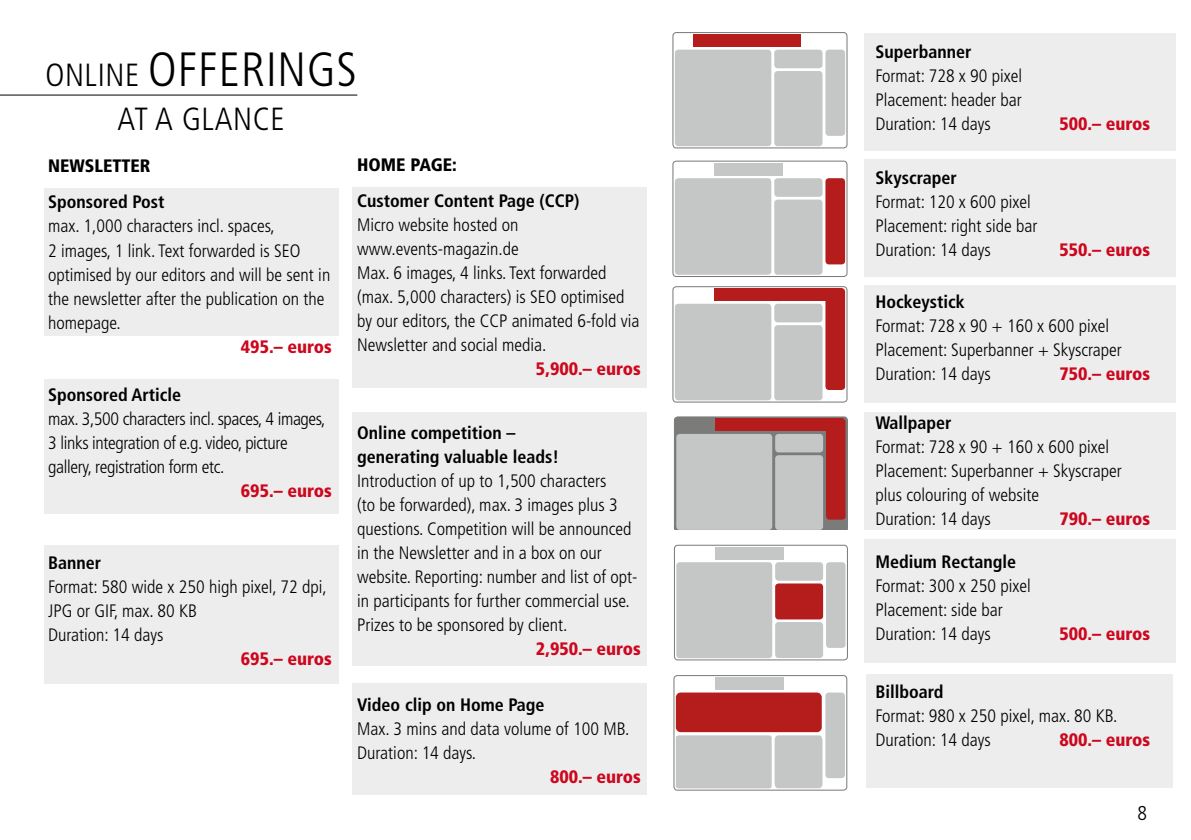
<style>
.page{position:relative;width:1191px;height:840px;background:#fff}
.page>*{position:absolute;margin:0;border:0;box-sizing:border-box;transform-origin:0 0}
.t1{font:300 condensed 48px "Frutiger";letter-spacing:.02em;color:#000}
.t2{font:300 condensed 32px "Frutiger";letter-spacing:.02em;color:#000}
.t3{font:300 condensed 20px "Frutiger";color:#000}
.t4{font:300 condensed 18px/24px "Frutiger";color:#000}
.t5{font:700 condensed 18px/24px "Frutiger";color:#000}
.t6{font:900 condensed 18px "Frutiger";color:#cd071e}
.t7{font:300 condensed 18px/24px "Frutiger";letter-spacing:-.02em;color:#000}
.t8{font:900 condensed 18px "Frutiger";color:#000}
.s1{font-size:32px}
</style>
<div class="page">
<div style="left:351px;top:683px;width:295px;height:111px;background:#ededee"></div>
<div style="left:351px;top:411px;width:295px;height:254px;background:#ededee"></div>
<div style="left:351px;top:187px;width:295px;height:200px;background:#ededee"></div>
<div style="left:44px;top:544px;width:295px;height:139px;background:#ededee"></div>
<div style="left:44px;top:378px;width:295px;height:135px;background:#ededee"></div>
<div style="left:44px;top:188px;width:295px;height:148px;background:#ededee"></div>
<div style="left:866px;top:674px;width:306px;height:113px;background:#ededee"></div>
<div style="left:864px;top:539px;width:312px;height:123px;background:#ededee"></div>
<div style="left:864px;top:411px;width:312px;height:118px;background:#ededee"></div>
<div style="left:864px;top:285px;width:312px;height:117px;background:#ededee"></div>
<div style="left:864px;top:160px;width:312px;height:117px;background:#ededee"></div>
<div style="left:864px;top:33px;width:312px;height:118px;background:#ededee"></div>
<div style="left:672px;top:32px;width:175px;height:116px;border:1px solid #7b7b7a;border-radius:3px"></div>
<div style="left:675px;top:50px;width:96px;height:96px;background:#c5c6c6;border-radius:3px"></div>
<div style="left:693px;top:34px;width:108px;height:13px;background:#b51d1c"></div>
<div style="left:774px;top:71px;width:48px;height:75px;background:#c5c6c6;border-radius:3px"></div>
<div style="left:774px;top:50px;width:48px;height:18px;background:#c5c6c6;border-radius:3px"></div>
<div style="left:825px;top:50px;width:20px;height:86px;background:#c5c6c6;border-radius:3px"></div>
<svg style="left:674px;top:416px;width:174px;height:113px"></svg>
<div style="left:676px;top:433px;width:96px;height:96px;background:#c5c6c6;border-radius:3px"></div>
<div style="left:715px;top:418px;width:127px;height:13px;background:#b51d1c"></div>
<div style="left:775px;top:455px;width:48px;height:74px;background:#c5c6c6;border-radius:3px"></div>
<div style="left:775px;top:433px;width:48px;height:19px;background:#c5c6c6;border-radius:3px"></div>
<div style="left:826px;top:418px;width:19px;height:101px;background:#b51d1c;border-radius:3px"></div>
<div style="left:672px;top:160px;width:175px;height:117px;border:1px solid #7b7b7a;border-radius:3px"></div>
<div style="left:675px;top:178px;width:96px;height:96px;background:#c5c6c6;border-radius:3px"></div>
<div style="left:714px;top:163px;width:69px;height:12px;background:#c5c6c6"></div>
<div style="left:774px;top:199px;width:48px;height:75px;background:#c5c6c6;border-radius:3px"></div>
<div style="left:774px;top:178px;width:48px;height:19px;background:#c5c6c6;border-radius:3px"></div>
<div style="left:825px;top:178px;width:20px;height:86px;background:#b51d1c;border-radius:3px"></div>
<div style="left:672px;top:286px;width:175px;height:116px;border:1px solid #7b7b7a;border-radius:3px"></div>
<div style="left:675px;top:303px;width:96px;height:97px;background:#c5c6c6;border-radius:3px"></div>
<div style="left:714px;top:288px;width:128px;height:13px;background:#b51d1c"></div>
<div style="left:774px;top:325px;width:48px;height:75px;background:#c5c6c6;border-radius:3px"></div>
<div style="left:774px;top:303px;width:48px;height:19px;background:#c5c6c6;border-radius:3px"></div>
<div style="left:825px;top:288px;width:20px;height:102px;background:#b51d1c;border-radius:3px"></div>
<div style="left:674px;top:544px;width:174px;height:116px;border:1px solid #7b7b7a;border-radius:3px"></div>
<div style="left:676px;top:562px;width:96px;height:95px;background:#c5c6c6;border-radius:3px"></div>
<div style="left:715px;top:546px;width:69px;height:13px;background:#c5c6c6"></div>
<div style="left:775px;top:583px;width:48px;height:36px;background:#b51d1c;border-radius:3px"></div>
<div style="left:775px;top:621px;width:48px;height:36px;background:#c5c6c6;border-radius:3px"></div>
<div style="left:775px;top:562px;width:48px;height:18px;background:#c5c6c6;border-radius:3px"></div>
<div style="left:826px;top:562px;width:19px;height:85px;background:#c5c6c6;border-radius:3px"></div>
<hr style="left:0;top:95px;width:357px;height:1px;background:#000">
<div style="left:673px;top:674px;width:174px;height:116px;border:1px solid #7b7b7a;border-radius:3px"></div>
<div style="left:715px;top:676px;width:68px;height:13px;background:#c5c6c6"></div>
<div style="left:825px;top:692px;width:20px;height:85px;background:#c5c6c6;border-radius:3px"></div>
<svg style="left:676px;top:692px;width:146px;height:96px"></svg>
<div style="left:676px;top:692px;width:145px;height:39px;background:#b51d1c;border-radius:5px"></div>
<h1 class="t1" style="left:45px;top:49px;width:313px"><span class="s1">ONLINE</span> OFFERINGS</h1>
<h2 class="t2" style="left:117px;top:105px;width:169px">AT A GLANCE</h2>
<p class="t8" style="left:48px;top:159px;width:104px">NEWSLETTER</p>
<p class="t5" style="left:48px;top:191px;width:118px">Sponsored Post</p>
<p class="t4" style="left:48px;top:215px;width:284px">max. 1,000 characters incl. spaces,<br>2 images, 1 link. Text forwarded is SEO optimised by our editors and will be sent in the newsletter after the publication on the homepage.</p>
<p class="t6" style="left:241px;top:338px;width:92px">495.– euros</p>
<p class="t5" style="left:48px;top:383px;width:134px">Sponsored Article</p>
<p class="t7" style="left:48px;top:407px;width:279px">max. 3,500 characters incl. spaces, 4 images,<br>3 links integration of e.g. video, picture gallery, registration form etc.</p>
<p class="t6" style="left:241px;top:482px;width:92px">695.– euros</p>
<p class="t8" style="left:357px;top:157px;width:101px">HOME PAGE:</p>
<p class="t5" style="left:357px;top:190px;width:224px">Customer Content Page (CCP)</p>
<p class="t4" style="left:357px;top:214px;width:283px">Micro website hosted on www.events-magazin.de<br>Max. 6 images, 4 links. Text forwarded (max. 5,000 characters) is SEO optimised by our editors, the CCP animated 6-fold via Newsletter and social media.</p>
<p class="t6" style="left:536px;top:361px;width:106px">5,900.– euros</p>
<p class="t5" style="left:357px;top:422px;width:203px">Online competition – generating valuable leads!</p>
<p class="t4" style="left:357px;top:470px;width:282px">Introduction of up to 1,500 characters<br>(to be forwarded), max. 3 images plus 3 questions. Competition will be announced in the Newsletter and in a box on our website. Reporting: number and list of opt&shy;in participants for further commercial use.<br>Prizes to be sponsored by client.</p>
<p class="t6" style="left:536px;top:641px;width:106px">2,950.– euros</p>
<p class="t5" style="left:48px;top:551px;width:55px">Banner</p>
<p class="t4" style="left:48px;top:575px;width:280px">Format: 580 wide x 250 high pixel, 72 dpi,<br>JPG or GIF, max. 80 KB<br>Duration: 14 days</p>
<p class="t6" style="left:241px;top:650px;width:92px">695.– euros</p>
<p class="t5" style="left:357px;top:694px;width:189px">Video clip on Home Page</p>
<p class="t4" style="left:357px;top:718px;width:274px">Max. 3 mins and data volume of 100 MB.<br>Duration: 14 days.</p>
<p class="t6" style="left:550px;top:769px;width:92px">800.– euros</p>
<p class="t5" style="left:875px;top:41px;width:98px">Superbanner</p>
<p class="t4" style="left:875px;top:65px;width:148px;text-align:justify">Format: 728 x 90 pixel Placement: header bar Duration: 14 days</p>
<p class="t5" style="left:875px;top:167px;width:83px">Skyscraper</p>
<p class="t4" style="left:875px;top:191px;width:163px">Format: 120 x 600 pixel<br>Placement: right side bar<br>Duration: 14 days</p>
<p class="t6" style="left:1059px;top:116px;width:92px">500.– euros</p>
<p class="t6" style="left:1059px;top:242px;width:92px">550.– euros</p>
<p class="t5" style="left:875px;top:291px;width:91px">Hockeystick</p>
<p class="t4" style="left:875px;top:315px;width:248px">Format: 728 x 90 + 160 x 600 pixel<br>Placement: Superbanner + Skyscraper<br>Duration: 14 days</p>
<p class="t6" style="left:1059px;top:366px;width:92px">750.– euros</p>
<p class="t5" style="left:875px;top:412px;width:78px">Wallpaper</p>
<p class="t4" style="left:875px;top:436px;width:248px">Format: 728 x 90 + 160 x 600 pixel<br>Placement: Superbanner + Skyscraper plus colouring of website<br>Duration: 14 days</p>
<p class="t6" style="left:1059px;top:511px;width:92px">790.– euros</p>
<p class="t5" style="left:875px;top:551px;width:142px">Medium Rectangle</p>
<p class="t4" style="left:875px;top:574px;width:157px">Format: 300 x 250 pixel<br>Placement: side bar<br>Duration: 14 days</p>
<p class="t6" style="left:1059px;top:626px;width:92px">500.– euros</p>
<p class="t5" style="left:875px;top:680px;width:70px">Billboard</p>
<p class="t4" style="left:875px;top:704px;width:244px">Format: 980 x 250 pixel, max. 80 KB.<br>Duration: 14 days</p>
<p class="t6" style="left:1059px;top:732px;width:92px">800.– euros</p>
<p class="t3" style="left:1137px;top:803px;width:11px">8</p>
</div>
